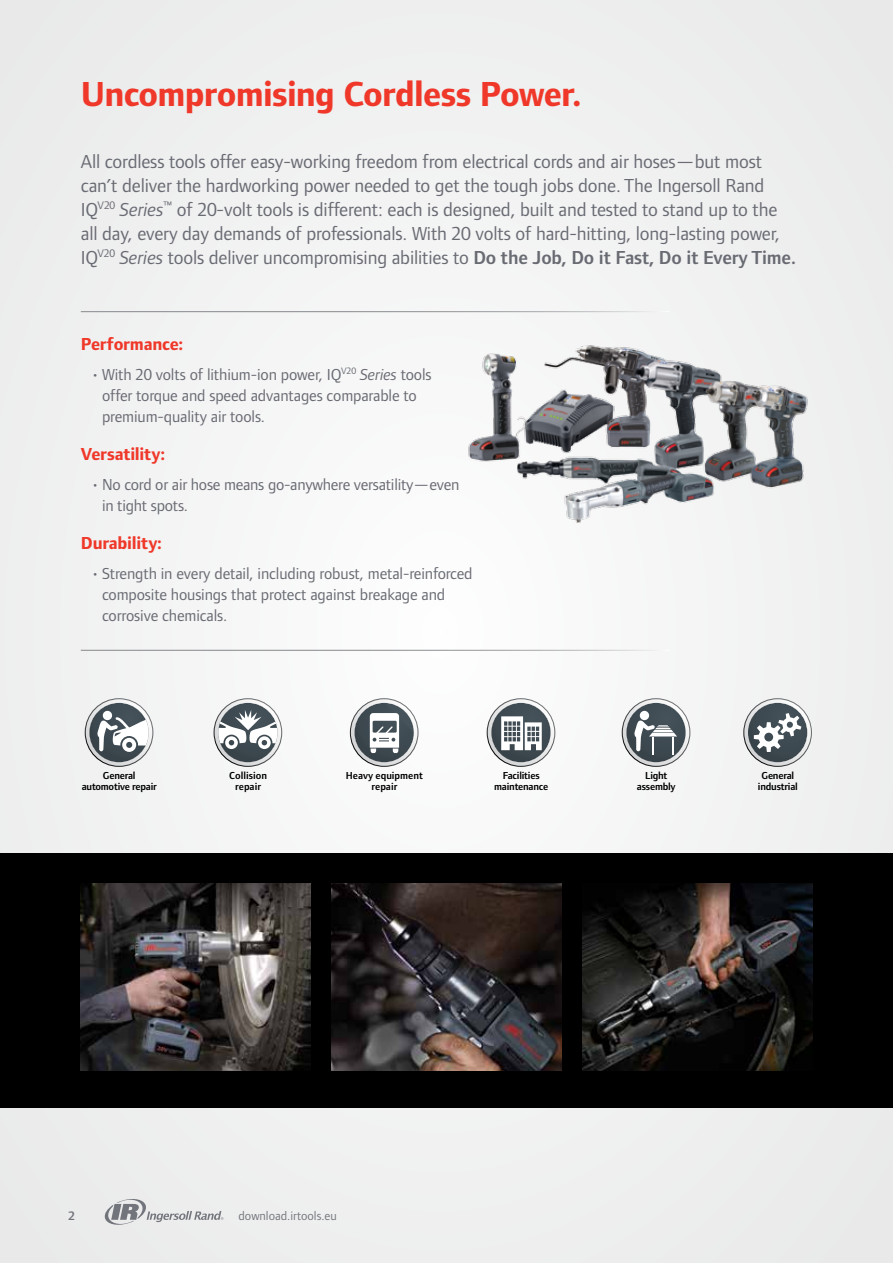
<style>
.page{position:relative;width:893px;height:1263px;background:#f0f0f1}
.page>*{position:absolute;margin:0;border:0;box-sizing:border-box;transform-origin:0 0}
.t1{font:700 36px "Foundry Form Sans";letter-spacing:-.02em;color:#ef3829}
.t2{font:19.5px/24px "Foundry Form Sans";letter-spacing:-.01em;color:#696b73}
.t3{font:700 18px "Foundry Form Sans";letter-spacing:-.01em;color:#ef3829}
.t4{font:16.5px/21px "Foundry Form Sans";letter-spacing:-.01em;color:#696b73}
.t5{font:12.75px "Foundry Form Sans";color:#696b73}
.t6{font:600 12.75px "Foundry Form Sans";color:#696b73}
.t7{font:600 10.5px/10.5px "Foundry Form Sans";letter-spacing:-.02em;color:#000;text-align:center}
.t8{font:600 10.5px/10.5px "Foundry Form Sans";color:#000;text-align:center}
.s1{font-style:italic}
.s2{font-weight:600}
</style>
<div class="page">
<img style="left:461px;top:345px;width:347px;height:274px">
<hr style="left:81px;top:311px;width:588px;height:1px;background:#fff">
<svg style="left:350px;top:698px;width:69px;height:69px"></svg>
<svg style="left:487px;top:698px;width:68px;height:69px"></svg>
<svg style="left:622px;top:698px;width:68px;height:69px"></svg>
<svg style="left:743px;top:698px;width:69px;height:69px"></svg>
<svg style="left:85px;top:698px;width:68px;height:69px"></svg>
<svg style="left:214px;top:698px;width:68px;height:69px"></svg>
<div style="left:0;top:853px;width:893px;height:254px;background:#000"></div>
<img style="left:81px;top:883px;width:229px;height:187px">
<img style="left:583px;top:883px;width:229px;height:187px">
<img style="left:332px;top:883px;width:229px;height:187px">
<hr style="left:81px;top:650px;width:588px;height:1px;background:#fff">
<h1 class="t1" style="left:81px;top:74px;width:502px">Uncompromising Cordless Power.</h1>
<p class="t2" style="left:81px;top:149px;width:717px">All cordless tools offer easy-working freedom from electrical cords and air hoses—but most can’t deliver the hardworking power needed to get the tough jobs done. The Ingersoll Rand IQ<sup>V20</sup> <span class="s1">Series</span><sup>™</sup> of 20-volt tools is different: each is designed, built and tested to stand up to the all day, every day demands of professionals. With 20 volts of hard-hitting, long-lasting power, IQ<sup>V20</sup> <span class="s1">Series</span> tools deliver uncompromising abilities to <span class="s2">Do the Job, Do it Fast, Do it Every Time.</span></p>
<p class="t3" style="left:81px;top:334px;width:104px">Performance:</p>
<p class="t4" style="left:102px;top:364px;width:331px;text-indent:-11px">• With 20 volts of lithium-ion power, IQ<sup>V20</sup> <span class="s1">Series</span> tools offer torque and speed advantages comparable to premium-quality air tools.</p>
<p class="t3" style="left:81px;top:444px;width:86px">Versatility:</p>
<p class="t4" style="left:102px;top:474px;width:359px;text-indent:-11px">• No cord or air hose means go-anywhere versatility—even in tight spots.</p>
<p class="t3" style="left:81px;top:533px;width:83px">Durability:</p>
<p class="t4" style="left:102px;top:563px;width:372px;text-indent:-11px">• Strength in every detail, including robust, metal-reinforced composite housings that protect against breakage and corrosive chemicals.</p>
<p class="t7" style="left:82px;top:771px;width:77px">General automotive repair</p>
<p class="t8" style="left:229px;top:771px;width:39px">Collision repair</p>
<p class="t8" style="left:346px;top:771px;width:79px">Heavy equipment repair</p>
<p class="t7" style="left:494px;top:771px;width:56px">Facilities maintenance</p>
<p class="t7" style="left:637px;top:771px;width:40px">Light assembly</p>
<p class="t7" style="left:758px;top:771px;width:41px">General industrial</p>
<p class="t6" style="left:69px;top:1208px;width:8px">2</p>
<p class="t5" style="left:239px;top:1208px;width:100px">download.irtools.eu</p>
</div>
